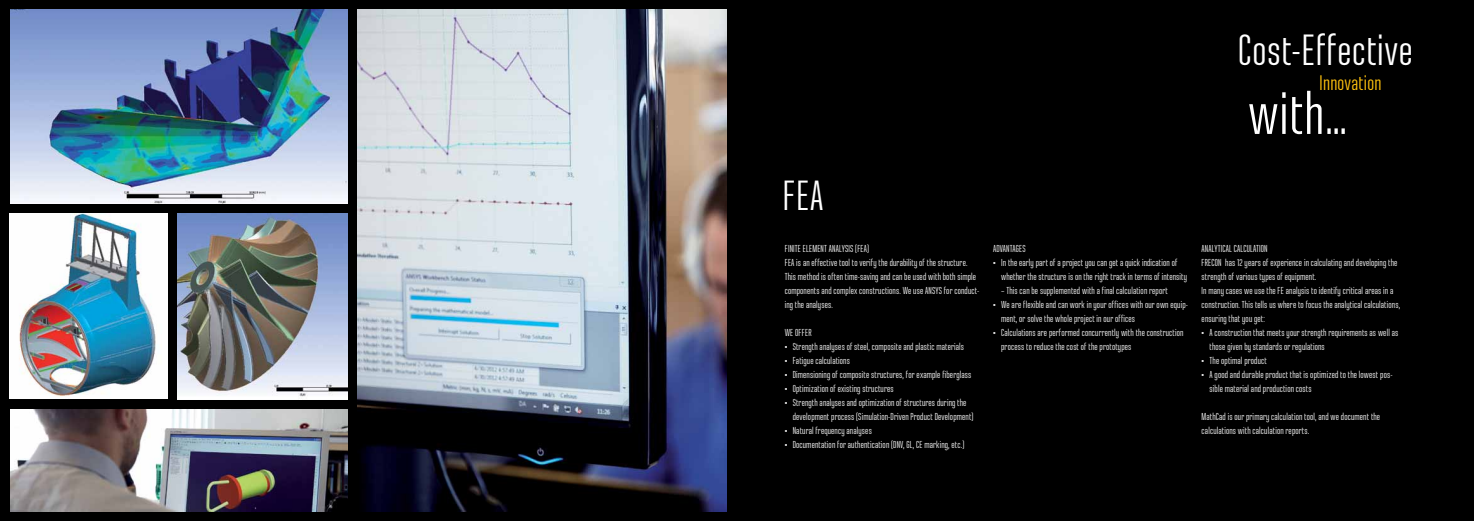
<style>
.page{position:relative;width:1474px;height:521px;background:#fff}
.page>*{position:absolute;margin:0;border:0;box-sizing:border-box;transform-origin:0 0}
.t1{font:59.5px "Ristretto Pro";color:#fff}
.t2{font:43.57px "Ristretto Pro";letter-spacing:.015em;color:#fff}
.t3{font:42px "Ristretto Pro";color:#fff}
.t4{font:21px "Ristretto Pro";letter-spacing:.015em;color:#ffc20e}
.t5{font:10.06px/14px "Ristretto Pro";letter-spacing:.015em;color:#fff}
</style>
<div class="page">
<div style="left:0;top:0;width:1473px;height:521px;background:#000"></div>
<img style="left:10px;top:409px;width:337px;height:102px">
<img style="left:357px;top:10px;width:369px;height:501px">
<img style="left:10px;top:213px;width:157px;height:186px">
<img style="left:177px;top:213px;width:170px;height:186px">
<img style="left:10px;top:10px;width:337px;height:194px">
<h2 class="t2" style="left:1238px;top:26px;width:176px">Cost-Effective</h2>
<h3 class="t4" style="left:1319px;top:71px;width:63px">Innovation</h3>
<h1 class="t1" style="left:1248px;top:80px;width:101px">with…</h1>
<h3 class="t3" style="left:783px;top:172px;width:42px">FEA</h3>
<p class="t5" style="left:784px;top:242px;width:196px;text-indent:44px">Analysis (FEA)<br>FEA is an effective tool to verify the durability of the structure.<br>This method is often time-saving and can be used with both simple components and complex constructions. We use ANSYS for conduct&shy;ing the analyses.</p>
<p class="t5" style="left:784px;top:326px;width:15px">We offer</p>
<p class="t5" style="left:784px;top:340px;width:181px">• Strength analyses of steel, composite and plastic materials</p>
<p class="t5" style="left:784px;top:354px;width:67px">• Fatigue calculations</p>
<p class="t5" style="left:784px;top:368px;width:188px">• Dimensioning of composite structures, for example fiberglass</p>
<p class="t5" style="left:784px;top:382px;width:110px">• Optimization of existing structures</p>
<p class="t5" style="left:792px;top:396px;width:182px;text-indent:-8px">• Strength analyses and optimization of structures during the development process (Simulation-Driven Product Development)</p>
<p class="t5" style="left:784px;top:424px;width:89px">• Natural frequency analyses</p>
<p class="t5" style="left:784px;top:438px;width:181px">• Documentation for authentication (DNV, GL, CE marking, etc.)</p>
<p class="t5" style="left:784px;top:242px;width:29px">Finite Element</p>
<p class="t5" style="left:993px;top:242px;width:24px">Advantages</p>
<p class="t5" style="left:1001px;top:256px;width:187px;text-indent:-8px">• In the early part of a project you can get a quick indication of whether the structure is on the right track in terms of intensity</p>
<p class="t5" style="left:1001px;top:284px;width:168px">– This can be supplemented with a final calculation report</p>
<p class="t5" style="left:1001px;top:298px;width:188px;text-indent:-8px">• We are flexible and can work in your offices with our own equip&shy;ment, or solve the whole project in our offices</p>
<p class="t5" style="left:1001px;top:326px;width:184px;text-indent:-8px">• Calculations are performed concurrently with the construction process to reduce the cost of the prototypes</p>
<p class="t5" style="left:1201px;top:242px;width:200px">ANALYTICAL Calculation<br>FRECON has 12 years of experience in calculating and developing the strength of various types of equipment.<br>In many cases we use the FE analysis to identify critical areas in a construction. This tells us where to focus the analytical calculations, ensuring that you get:</p>
<p class="t5" style="left:1209px;top:325px;width:190px;text-indent:-8px">• A construction that meets your strength requirements as well as those given by standards or regulations</p>
<p class="t5" style="left:1201px;top:353px;width:67px">• The optimal product</p>
<p class="t5" style="left:1209px;top:367px;width:184px;text-indent:-8px">• A good and durable product that is optimized to the lowest pos&shy;sible material and production costs</p>
<p class="t5" style="left:1201px;top:409px;width:180px">MathCad is our primary calculation tool, and we document the calculations with calculation reports.</p>
</div>
